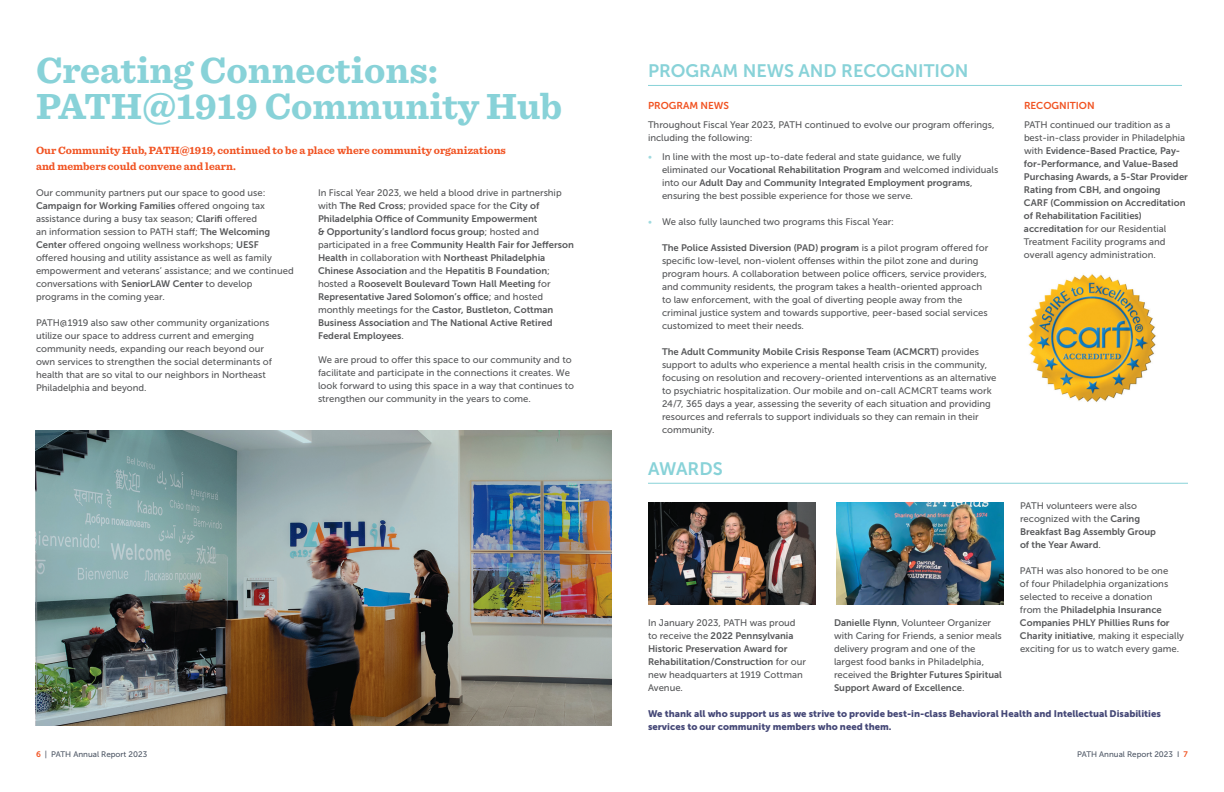
<style>
.page{position:relative;width:1224px;height:792px;background:#fff}
.page>*{position:absolute;margin:0;border:0;box-sizing:border-box;transform-origin:0 0}
.t1{font:700 38px "Sentinel";color:#88d2d8}
.t2{font:18px "Museo Sans 700";color:#88d2d8}
.t3{font:700 11px/16px "Sentinel";color:#f15322}
.t4{font:10px "Museo Sans 700";color:#f15322}
.t5{font:9.5px/13px "Museo Sans 500";color:#57585a}
.t6{font:9.5px/13px "Museo Sans 700";color:#57585a}
.t7{font:9.5px/13px "Museo Sans 900";color:#454877}
.t8{font:8px "Museo Sans 500";color:#505967}
.s1{color:#a0dadf}
.s2{font-family:"Museo Sans 700"}
.s3{font-family:"Museo Sans 500"}
.s4{font-family:"Museo Sans 700";color:#f15322}
</style>
<div class="page">
<img style="left:36px;top:431px;width:576px;height:295px">
<hr style="left:648px;top:483px;width:540px;height:1px;background:#88d2d8">
<img style="left:648px;top:503px;width:168px;height:101px">
<img style="left:836px;top:502px;width:168px;height:102px">
<img style="left:1028px;top:274px;width:128px;height:128px">
<hr style="left:648px;top:85px;width:534px;height:1px;background:#88d2d8">
<p class="t1" style="left:36px;top:41px;width:404px">Creating Connections:</p>
<p class="t2" style="left:648px;top:60px;width:322px">PROGRAM NEWS AND RECOGNITION</p>
<p class="t1" style="left:36px;top:77px;width:528px">PATH@1919 Community Hub</p>
<p class="t4" style="left:648px;top:100px;width:83px">PROGRAM NEWS</p>
<p class="t5" style="left:648px;top:118px;width:348px">Throughout Fiscal Year 2023, PATH continued to evolve our program offerings, including the following:</p>
<p class="t5" style="left:662px;top:150px;width:338px;text-indent:-14px"><span class="s1">•</span> In line with the most up-to-date federal and state guidance, we fully eliminated our <span class="s2">Vocational Rehabilitation Program</span> and welcomed individuals into our <span class="s2">Adult Day</span> and <span class="s2">Community Integrated Employment programs</span>, ensuring the best possible experience for those we serve.</p>
<p class="t5" style="left:648px;top:215px;width:248px"><span class="s1">•</span> We also fully launched two programs this Fiscal Year:</p>
<p class="t5" style="left:662px;top:241px;width:328px"><span class="s2">The Police Assisted Diversion (PAD) program</span> is a pilot program offered for specific low-level, non-violent offenses within the pilot zone and during program hours. A collaboration between police officers, service providers, and community residents, the program takes a health-oriented approach to law enforcement, with the goal of diverting people away from the criminal justice system and towards supportive, peer-based social services customized to meet their needs.</p>
<p class="t5" style="left:662px;top:345px;width:336px"><span class="s2">The Adult Community Mobile Crisis Response Team (ACMCRT)</span> provides support to adults who experience a mental health crisis in the community, focusing on resolution and recovery-oriented interventions as an alternative to psychiatric hospitalization. Our mobile and on-call ACMCRT teams work 24/7, 365 days a year, assessing the severity of each situation and providing resources and referrals to support individuals so they can remain in their community.</p>
<p class="t3" style="left:36px;top:142px;width:471px">Our Community Hub, PATH@1919, continued to be a place where community organizations and members could convene and learn.</p>
<p class="t5" style="left:36px;top:187px;width:259px">Our community partners put our space to good use:<br><span class="s2">Campaign for Working Families</span> offered ongoing tax assistance during a busy tax season; <span class="s2">Clarifi</span> offered<br>an information session to PATH staff; <span class="s2">The Welcoming Center</span> offered ongoing wellness workshops; <span class="s2">UESF<br></span>offered housing and utility assistance as well as family empowerment and veterans’ assistance; and we continued conversations with <span class="s2">SeniorLAW Center</span> to develop programs in the coming year.</p>
<p class="t5" style="left:36px;top:317px;width:237px">PATH@1919 also saw other community organizations utilize our space to address current and emerging community needs, expanding our reach beyond our own services to strengthen the social determinants of health that are so vital to our neighbors in Northeast Philadelphia and beyond.</p>
<p class="t6" style="left:318px;top:187px;width:257px"><span class="s3">In Fiscal Year 2023, we held a blood drive in partnership with</span> The Red Cross<span class="s3">; provided space for the</span> City of Philadelphia Office of Community Empowerment<br>&amp; Opportunity’s landlord focus group<span class="s3">; hosted and participated in a free</span> Community Health Fair for Jefferson Health <span class="s3">in collaboration with</span> Northeast Philadelphia Chinese Association <span class="s3">and the</span> Hepatitis B Foundation<span class="s3">; hosted a</span> Roosevelt Boulevard Town Hall Meeting <span class="s3">for </span>Representative Jared Solomon’s office<span class="s3">; and hosted monthly meetings for the</span> Castor, Bustleton, Cottman Business Association <span class="s3">and</span> The National Active Retired Federal Employees<span class="s3">.</span></p>
<p class="t5" style="left:318px;top:353px;width:258px">We are proud to offer this space to our community and to facilitate and participate in the connections it creates. We look forward to using this space in a way that continues to strengthen our community in the years to come.</p>
<p class="t2" style="left:648px;top:458px;width:76px">AWARDS</p>
<p class="t5" style="left:648px;top:616px;width:160px">In January 2023, PATH was proud to receive the <span class="s2">2022 Pennsylvania<br>Historic Preservation Award for<br>Rehabilitation/Construction</span> for our new headquarters at 1919 Cottman<br>Avenue.</p>
<p class="t5" style="left:834px;top:616px;width:169px"><span class="s2">Danielle Flynn</span>, Volunteer Organizer with Caring for Friends, a senior meals delivery program and one of the largest food banks in Philadelphia, received the <span class="s2">Brighter Futures Spiritual Support Award of Excellence</span>.</p>
<p class="t4" style="left:1024px;top:100px;width:72px">RECOGNITION</p>
<p class="t6" style="left:1024px;top:118px;width:166px"><span class="s3">PATH continued our tradition as a best-in-class provider in Philadelphia with</span> Evidence-Based Practice, Pay&shy;for-Performance, and Value-Based Purchasing Awards, a 5-Star Provider Rating from CBH, and ongoing<br>CARF (Commission on Accreditation of Rehabilitation Facilities) accreditation <span class="s3">for our Residential Treatment Facility programs and overall agency administration.</span></p>
<p class="t6" style="left:1020px;top:499px;width:138px"><span class="s3">PATH volunteers were also recognized with the</span> Caring<br>Breakfast Bag Assembly Group of the Year Award<span class="s3">.</span></p>
<p class="t5" style="left:1020px;top:564px;width:166px">PATH was also honored to be one<br>of four Philadelphia organizations selected to receive a donation<br>from the <span class="s2">Philadelphia Insurance Companies PHLY Phillies Runs for Charity initiative</span>, making it especially exciting for us to watch every game.</p>
<p class="t7" style="left:648px;top:707px;width:514px">We thank all who support us as we strive to provide best-in-class Behavioral Health and Intellectual Disabilities services to our community members who need them.</p>
<p class="t8" style="left:36px;top:750px;width:113px"><span class="s4">6</span> | PATH Annual Report 2023</p>
<p class="t8" style="left:1077px;top:750px;width:112px">PATH Annual Report 2023 I <span class="s4">7</span></p>
</div>
